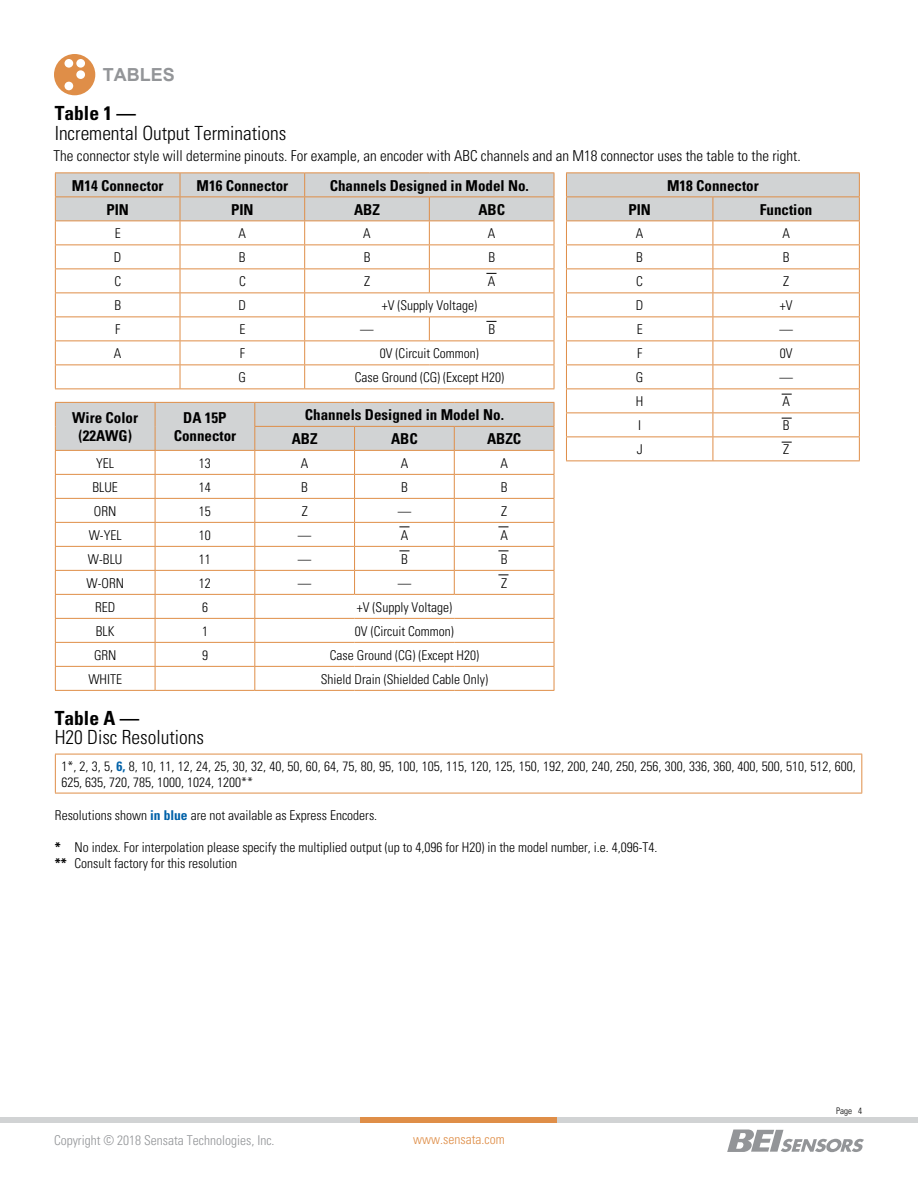
<style>
.page{position:relative;width:918px;height:1188px;background:#fff}
.page>*{position:absolute;margin:0;border:0;box-sizing:border-box;transform-origin:0 0}
.t1{font:300 condensed 19.5px "Univers";color:#000}
.t2{font:700 condensed 19.5px "Univers";color:#000}
.t3{font:700 18px "Arial";color:#939598}
.t4{font:700 condensed 15px/18px "Univers";color:#000;text-align:center}
.t5{font:300 condensed 15px "Univers";color:#000}
.t6{font:300 condensed 13.5px/16.2px "Univers";color:#000}
.t7{font:300 condensed 13.5px "Univers";color:#939598}
.t8{font:300 condensed 13.5px "Univers";color:#df8e48}
.t9{font:300 condensed 9px "Univers";color:#000}
.s1{font-weight:700;color:#0061a8}
.s2{font-weight:700}
</style>
<div class="page">
<div style="left:0;top:1117px;width:918px;height:6px;background:#d1d3d4"></div>
<div style="left:361px;top:1117px;width:196px;height:6px;background:#df8e48"></div>
<svg style="left:727px;top:1129px;width:137px;height:23px"></svg>
<hr style="left:55px;top:172px;width:125px;height:1px;background:#df8e48">
<hr style="left:180px;top:172px;width:125px;height:1px;background:#df8e48">
<hr style="left:305px;top:172px;width:124px;height:1px;background:#df8e48">
<hr style="left:429px;top:172px;width:125px;height:1px;background:#df8e48">
<hr style="left:55px;top:388px;width:125px;height:1px;background:#df8e48">
<hr style="left:180px;top:388px;width:125px;height:1px;background:#df8e48">
<hr style="left:305px;top:388px;width:124px;height:1px;background:#df8e48">
<hr style="left:429px;top:388px;width:125px;height:1px;background:#df8e48">
<hr style="left:55px;top:690px;width:100px;height:1px;background:#df8e48">
<hr style="left:155px;top:690px;width:100px;height:1px;background:#df8e48">
<hr style="left:255px;top:690px;width:100px;height:1px;background:#df8e48">
<hr style="left:355px;top:690px;width:99px;height:1px;background:#df8e48">
<hr style="left:454px;top:690px;width:100px;height:1px;background:#df8e48">
<hr style="left:55px;top:754px;width:807px;height:1px;background:#df8e48">
<hr style="left:55px;top:754px;width:1px;height:39px;background:#df8e48">
<hr style="left:861px;top:754px;width:1px;height:39px;background:#df8e48">
<hr style="left:55px;top:793px;width:807px;height:1px;background:#df8e48">
<svg style="left:54px;top:54px;width:41px;height:41px"></svg>
<svg style="left:55px;top:173px;width:500px;height:215px"></svg>
<svg style="left:55px;top:402px;width:500px;height:288px"></svg>
<hr style="left:566px;top:172px;width:147px;height:1px;background:#df8e48">
<hr style="left:713px;top:172px;width:147px;height:1px;background:#df8e48">
<svg style="left:566px;top:173px;width:294px;height:287px"></svg>
<hr style="left:566px;top:460px;width:147px;height:1px;background:#df8e48">
<hr style="left:713px;top:220px;width:147px;height:1px;background:#df8e48">
<hr style="left:713px;top:244px;width:147px;height:1px;background:#df8e48">
<hr style="left:713px;top:268px;width:147px;height:1px;background:#df8e48">
<hr style="left:713px;top:292px;width:147px;height:1px;background:#df8e48">
<hr style="left:713px;top:316px;width:147px;height:1px;background:#df8e48">
<hr style="left:713px;top:340px;width:147px;height:1px;background:#df8e48">
<hr style="left:713px;top:364px;width:147px;height:1px;background:#df8e48">
<hr style="left:713px;top:388px;width:147px;height:1px;background:#df8e48">
<hr style="left:713px;top:412px;width:147px;height:1px;background:#df8e48">
<hr style="left:713px;top:436px;width:147px;height:1px;background:#df8e48">
<hr style="left:713px;top:460px;width:147px;height:1px;background:#df8e48">
<h2 class="t3" style="left:103px;top:63px;width:74px">TABLES</h2>
<h1 class="t2" style="left:55px;top:101px;width:83px">Table 1 —</h1>
<h1 class="t1" style="left:55px;top:121px;width:233px">Incremental Output Terminations</h1>
<p class="t5" style="left:54px;top:147px;width:749px">The connector style will determine pinouts. For example, an encoder with ABC channels and an M18 connector uses the table to the right.</p>
<p class="t4" style="left:72px;top:176px;width:93px">M14 Connector</p>
<p class="t4" style="left:197px;top:176px;width:93px">M16 Connector</p>
<p class="t4" style="left:330px;top:176px;width:201px">Channels Designed in Model No.</p>
<p class="t4" style="left:106px;top:200px;width:24px">PIN</p>
<p class="t4" style="left:231px;top:200px;width:24px">PIN</p>
<p class="t4" style="left:354px;top:200px;width:27px">ABZ</p>
<p class="t4" style="left:478px;top:200px;width:28px">ABC</p>
<p class="t6" style="left:115px;top:225px;width:7px">E</p>
<p class="t6" style="left:239px;top:225px;width:9px">A</p>
<p class="t6" style="left:363px;top:225px;width:9px">A</p>
<p class="t6" style="left:488px;top:225px;width:9px">A</p>
<p class="t6" style="left:114px;top:249px;width:9px">D</p>
<p class="t6" style="left:239px;top:249px;width:8px">B</p>
<p class="t6" style="left:364px;top:249px;width:8px">B</p>
<p class="t6" style="left:488px;top:249px;width:8px">B</p>
<p class="t6" style="left:114px;top:273px;width:8px">C</p>
<p class="t6" style="left:239px;top:273px;width:8px">C</p>
<p class="t6" style="left:364px;top:273px;width:7px">Z</p>
<p class="t6" style="left:488px;top:273px;width:9px">A</p>
<p class="t6" style="left:114px;top:297px;width:8px">B</p>
<p class="t6" style="left:239px;top:297px;width:9px">D</p>
<p class="t6" style="left:382px;top:297px;width:97px">+V (Supply Voltage)</p>
<p class="t6" style="left:115px;top:321px;width:7px">F</p>
<p class="t6" style="left:239px;top:321px;width:7px">E</p>
<p class="t6" style="left:360px;top:321px;width:15px">—</p>
<p class="t6" style="left:488px;top:321px;width:8px">B</p>
<p class="t6" style="left:114px;top:345px;width:9px">A</p>
<p class="t6" style="left:240px;top:345px;width:7px">F</p>
<p class="t6" style="left:380px;top:345px;width:100px">0V (Circuit Common)</p>
<p class="t6" style="left:239px;top:369px;width:9px">G</p>
<p class="t6" style="left:355px;top:369px;width:151px">Case Ground (CG) (Except H20)</p>
<p class="t4" style="left:72px;top:409px;width:67px">Wire Color (22AWG)</p>
<p class="t4" style="left:174px;top:409px;width:64px">DA 15P<br>Connector</p>
<p class="t4" style="left:292px;top:403px;width:214px;line-height:24px;text-align:left;text-indent:13px">Channels Designed in Model No.<br>ABZ</p>
<p class="t4" style="left:391px;top:430px;width:28px">ABC</p>
<p class="t4" style="left:487px;top:430px;width:36px">ABZC</p>
<p class="t6" style="left:96px;top:455px;width:19px">YEL</p>
<p class="t6" style="left:199px;top:455px;width:13px">13</p>
<p class="t6" style="left:301px;top:455px;width:9px">A</p>
<p class="t6" style="left:401px;top:455px;width:9px">A</p>
<p class="t6" style="left:500px;top:455px;width:9px">A</p>
<p class="t6" style="left:92px;top:479px;width:27px">BLUE</p>
<p class="t6" style="left:199px;top:479px;width:13px">14</p>
<p class="t6" style="left:301px;top:479px;width:8px">B</p>
<p class="t6" style="left:401px;top:479px;width:8px">B</p>
<p class="t6" style="left:501px;top:479px;width:8px">B</p>
<p class="t6" style="left:94px;top:503px;width:24px">ORN</p>
<p class="t6" style="left:199px;top:503px;width:13px">15</p>
<p class="t6" style="left:302px;top:503px;width:7px">Z</p>
<p class="t6" style="left:398px;top:503px;width:15px">—</p>
<p class="t6" style="left:501px;top:503px;width:7px">Z</p>
<p class="t6" style="left:89px;top:527px;width:34px">W-YEL</p>
<p class="t6" style="left:199px;top:527px;width:13px">10</p>
<p class="t6" style="left:298px;top:527px;width:15px">—</p>
<p class="t6" style="left:401px;top:527px;width:9px">A</p>
<p class="t6" style="left:500px;top:527px;width:9px">A</p>
<p class="t6" style="left:88px;top:551px;width:36px">W-BLU</p>
<p class="t6" style="left:199px;top:551px;width:13px">11</p>
<p class="t6" style="left:298px;top:551px;width:15px">—</p>
<p class="t6" style="left:401px;top:551px;width:8px">B</p>
<p class="t6" style="left:501px;top:551px;width:8px">B</p>
<p class="t6" style="left:86px;top:575px;width:39px">W-ORN</p>
<p class="t6" style="left:199px;top:575px;width:13px">12</p>
<p class="t6" style="left:298px;top:575px;width:15px">—</p>
<p class="t6" style="left:398px;top:575px;width:15px">—</p>
<p class="t6" style="left:501px;top:575px;width:7px">Z</p>
<p class="t6" style="left:95px;top:599px;width:22px">RED</p>
<p class="t6" style="left:202px;top:599px;width:7px">6</p>
<p class="t6" style="left:357px;top:599px;width:97px">+V (Supply Voltage)</p>
<p class="t6" style="left:96px;top:623px;width:20px">BLK</p>
<p class="t6" style="left:202px;top:623px;width:7px">1</p>
<p class="t6" style="left:355px;top:623px;width:100px">0V (Circuit Common)</p>
<p class="t6" style="left:94px;top:647px;width:24px">GRN</p>
<p class="t6" style="left:202px;top:647px;width:7px">9</p>
<p class="t6" style="left:330px;top:647px;width:151px">Case Ground (CG) (Except H20)</p>
<p class="t6" style="left:88px;top:671px;width:35px">WHITE</p>
<p class="t6" style="left:321px;top:671px;width:169px">Shield Drain (Shielded Cable Only)</p>
<h1 class="t2" style="left:55px;top:706px;width:86px">Table A —</h1>
<h1 class="t1" style="left:55px;top:726px;width:151px">H20 Disc Resolutions</h1>
<p class="t4" style="left:667px;top:176px;width:93px">M18 Connector</p>
<p class="t4" style="left:628px;top:200px;width:24px">PIN</p>
<p class="t4" style="left:760px;top:200px;width:54px">Function</p>
<p class="t6" style="left:636px;top:225px;width:9px">A</p>
<p class="t6" style="left:782px;top:225px;width:9px">A</p>
<p class="t6" style="left:636px;top:249px;width:8px">B</p>
<p class="t6" style="left:783px;top:249px;width:8px">B</p>
<p class="t6" style="left:636px;top:273px;width:8px">C</p>
<p class="t6" style="left:783px;top:273px;width:7px">Z</p>
<p class="t6" style="left:636px;top:297px;width:9px">D</p>
<p class="t6" style="left:780px;top:297px;width:14px">+V</p>
<p class="t6" style="left:637px;top:321px;width:7px">E</p>
<p class="t6" style="left:779px;top:321px;width:15px">—</p>
<p class="t6" style="left:637px;top:345px;width:7px">F</p>
<p class="t6" style="left:780px;top:345px;width:14px">0V</p>
<p class="t6" style="left:636px;top:369px;width:9px">G</p>
<p class="t6" style="left:779px;top:369px;width:15px">—</p>
<p class="t6" style="left:636px;top:393px;width:9px">H</p>
<p class="t6" style="left:782px;top:393px;width:9px">A</p>
<p class="t6" style="left:638px;top:417px;width:4px">I</p>
<p class="t6" style="left:783px;top:417px;width:8px">B</p>
<p class="t6" style="left:637px;top:441px;width:7px">J</p>
<p class="t6" style="left:783px;top:441px;width:7px">Z</p>
<p class="t6" style="left:61px;top:758px;width:796px">1*, 2, 3, 5, <span class="s1">6,</span> 8, 10, 11, 12, 24, 25, 30, 32, 40, 50, 60, 64, 75, 80, 95, 100, 105, 115, 120, 125, 150, 192, 200, 240, 250, 256, 300, 336, 360, 400, 500, 510, 512, 600,<br>625, 635, 720, 785, 1000, 1024, 1200**</p>
<p class="t6" style="left:55px;top:807px;width:324px">Resolutions shown <span class="s1">in blue</span> are not available as Express Encoders.</p>
<p class="t6" style="left:55px;top:839px;width:604px"><span class="s2">*</span> No index. For interpolation please specify the multiplied output (up to 4,096 for H20) in the model number, i.e. 4,096-T4. <span class="s2">**</span> Consult factory for this resolution</p>
<p class="t7" style="left:54px;top:1132px;width:222px">Copyright © 2018 Sensata Technologies, Inc.</p>
<p class="t8" style="left:413px;top:1131px;width:93px">www.sensata.com</p>
<p class="t9" style="left:836px;top:1105px;width:27px">Page 4</p>
</div>
